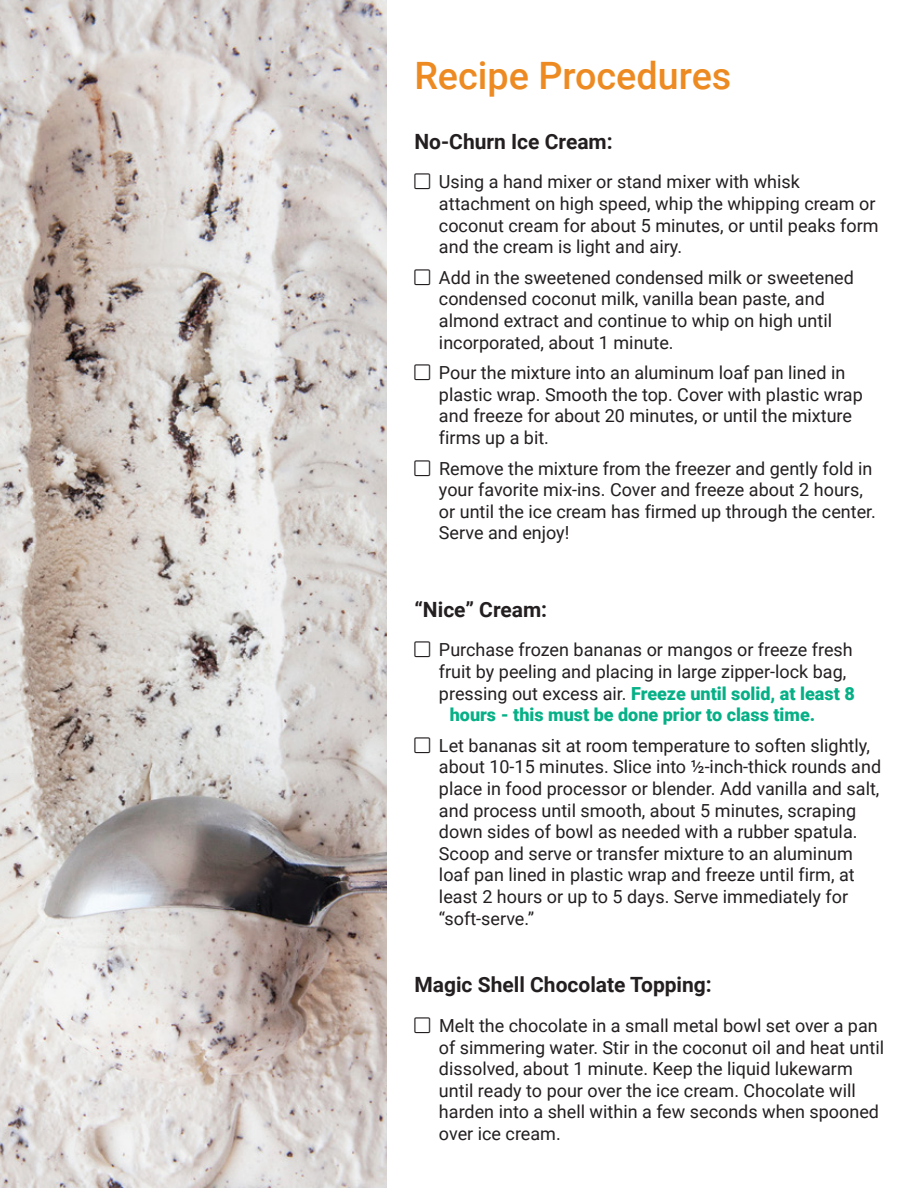
<style>
.page{position:relative;width:918px;height:1188px;background:#fff}
.page>*{position:absolute;margin:0;border:0;box-sizing:border-box;transform-origin:0 0}
.t1{font:500 37.65px "Roboto";color:#ed8b22}
.t2{font:700 21px "Roboto";color:#231f20}
.t3{font:18px/21.6px "Roboto";color:#231f20}
.t4{font:900 18px "Roboto";color:#06b087}
.s1{font-weight:400;color:#231f20}
</style>
<div class="page">
<img style="left:0;top:0;width:386px;height:1188px">
<h1 class="t1" style="left:414px;top:49px;width:319px">Recipe Procedures</h1>
<p class="t2" style="left:414px;top:127px;width:200px">No-Churn Ice Cream:</p>
<p class="t3" style="left:439px;top:171px;width:441px">Using a hand mixer or stand mixer with whisk attachment on high speed, whip the whipping cream or coconut cream for about 5 minutes, or until peaks form and the cream is light and airy.</p>
<p class="t3" style="left:439px;top:266px;width:417px">Add in the sweetened condensed milk or sweetened condensed coconut milk, vanilla bean paste, and almond extract and continue to whip on high until incorporated, about 1 minute.</p>
<p class="t3" style="left:439px;top:361px;width:425px">Pour the mixture into an aluminum loaf pan lined in plastic wrap. Smooth the top. Cover with plastic wrap and freeze for about 20 minutes, or until the mixture firms up a bit.</p>
<p class="t3" style="left:439px;top:457px;width:438px">Remove the mixture from the freezer and gently fold in your favorite mix-ins. Cover and freeze about 2 hours, or until the ice cream has firmed up through the center.<br>Serve and enjoy!</p>
<p class="t2" style="left:414px;top:595px;width:134px">“Nice” Cream:</p>
<p class="t3" style="left:439px;top:639px;width:415px">Purchase frozen bananas or mangos or freeze fresh</p>
<p class="t3" style="left:439px;top:660px;width:409px">fruit by peeling and placing in large zipper-lock bag,</p>
<p class="t4" style="left:439px;top:681px;width:417px"><span class="s1">pressing out excess air.</span> Freeze until solid, at least 8</p>
<p class="t4" style="left:450px;top:702px;width:367px">hours - this must be done prior to class time.</p>
<p class="t3" style="left:439px;top:734px;width:444px">Let bananas sit at room temperature to soften slightly, about 10-15 minutes. Slice into ½-inch-thick rounds and place in food processor or blender. Add vanilla and salt, and process until smooth, about 5 minutes, scraping down sides of bowl as needed with a rubber spatula.<br>Scoop and serve or transfer mixture to an aluminum loaf pan lined in plastic wrap and freeze until firm, at least 2 hours or up to 5 days. Serve immediately for “soft-serve.”</p>
<p class="t2" style="left:414px;top:970px;width:299px">Magic Shell Chocolate Topping:</p>
<p class="t3" style="left:439px;top:1014px;width:447px">Melt the chocolate in a small metal bowl set over a pan of simmering water. Stir in the coconut oil and heat until dissolved, about 1 minute. Keep the liquid lukewarm until ready to pour over the ice cream. Chocolate will harden into a shell within a few seconds when spooned over ice cream.</p>
</div>
